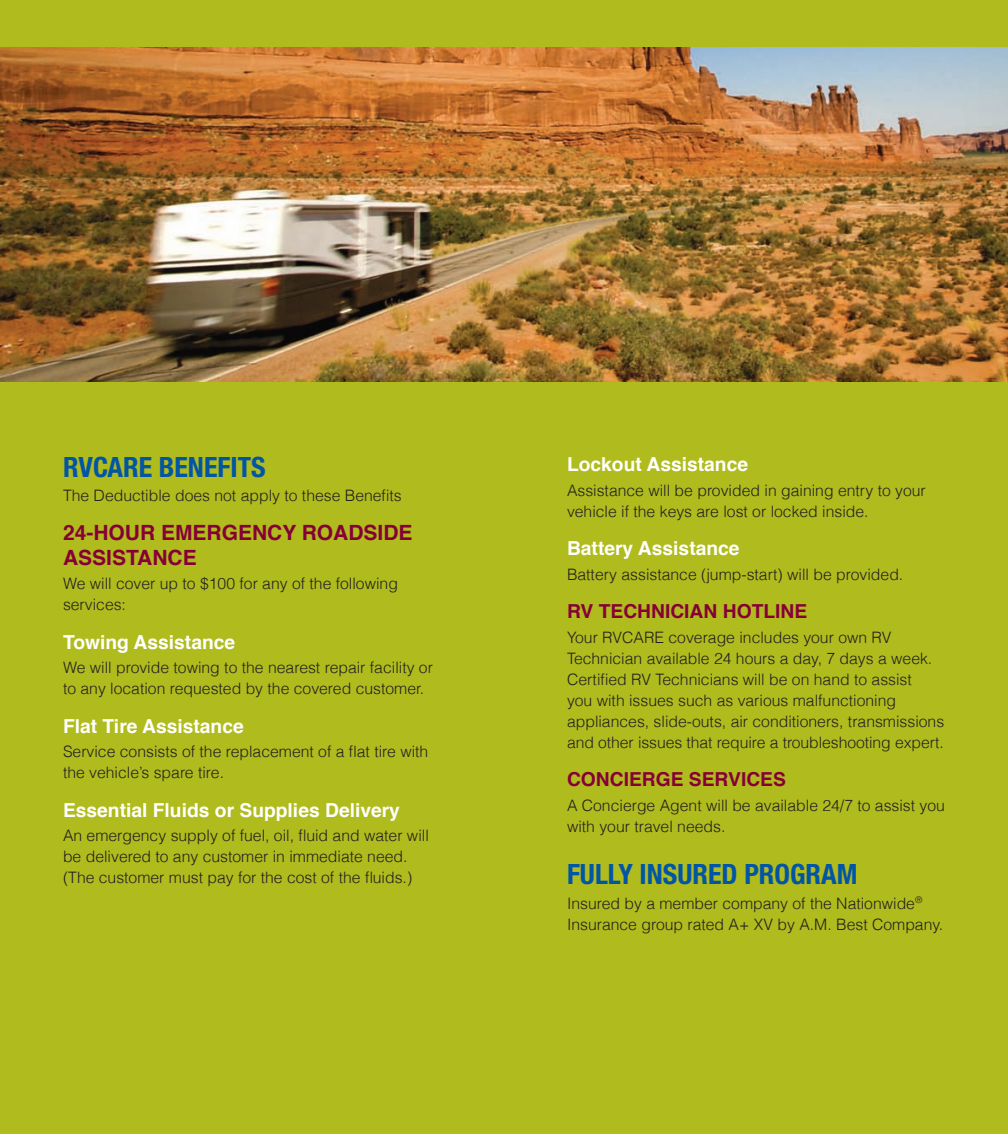
<style>
.page{position:relative;width:1008px;height:1134px;background:#b0bb1d}
.page>*{position:absolute;margin:0;border:0;box-sizing:border-box;transform-origin:0 0}
.t1{font:700 condensed 28px "Helvetica Neue LT Std";color:#0155a5}
.t2{font:700 21px/25.2px "Helvetica";color:#860037}
.t3{font:700 19.25px "Helvetica";color:#fff}
.t4{font:700 19.25px "Helvetica";color:#860037}
.t5{font:300 15.75px/21px "Helvetica";color:#231f20}
</style>
<div class="page">
<img style="left:0;top:48px;width:1008px;height:334px">
<p class="t1" style="left:63px;top:450px;width:204px">RVCARE BENEFITS</p>
<p class="t5" style="left:63px;top:485px;width:340px">The Deductible does not apply to these Benefits</p>
<p class="t2" style="left:63px;top:520px;width:351px">24-HOUR EMERGENCY ROADSIDE<br>ASSISTANCE</p>
<p class="t5" style="left:63px;top:573px;width:336px">We will cover up to $100 for any of the following services:</p>
<p class="t3" style="left:63px;top:627px;width:174px">Towing Assistance</p>
<p class="t5" style="left:63px;top:657px;width:371px">We will provide towing to the nearest repair facility or to any location requested by the covered customer.</p>
<p class="t3" style="left:63px;top:711px;width:182px">Flat Tire Assistance</p>
<p class="t5" style="left:63px;top:741px;width:367px">Service consists of the replacement of a flat tire with the vehicle’s spare tire.</p>
<p class="t3" style="left:63px;top:795px;width:339px">Essential Fluids or Supplies Delivery</p>
<p class="t5" style="left:63px;top:825px;width:367px">An emergency supply of fuel, oil, fluid and water will</p>
<p class="t5" style="left:63px;top:846px;width:351px">be delivered to any customer in immediate need. (The customer must pay for the cost of the fluids.)</p>
<p class="t3" style="left:567px;top:449px;width:183px">Lockout Assistance</p>
<p class="t5" style="left:567px;top:479px;width:360px">Assistance will be provided in gaining entry to your vehicle if the keys are lost or locked inside.</p>
<p class="t3" style="left:567px;top:533px;width:174px">Battery Assistance</p>
<p class="t5" style="left:567px;top:563px;width:338px">Battery assistance (jump-start) will be provided.</p>
<p class="t4" style="left:567px;top:596px;width:242px">RV TECHNICIAN HOTLINE</p>
<p class="t5" style="left:567px;top:626px;width:379px">Your RVCARE coverage includes your own RV Technician available 24 hours a day, 7 days a week.<br>Certified RV Technicians will be on hand to assist<br>you with issues such as various malfunctioning appliances, slide-outs, air conditioners, transmissions and other issues that require a troubleshooting expert.</p>
<p class="t4" style="left:567px;top:764px;width:220px">CONCIERGE SERVICES</p>
<p class="t5" style="left:567px;top:794px;width:379px">A Concierge Agent will be available 24/7 to assist you with your travel needs.</p>
<p class="t1" style="left:567px;top:857px;width:292px">FULLY INSURED PROGRAM</p>
<p class="t5" style="left:567px;top:892px;width:357px">Insured by a member company of the Nationwide<sup>®</sup></p>
<p class="t5" style="left:567px;top:913px;width:378px">Insurance group rated A+ XV by A.M. Best Company.</p>
</div>
